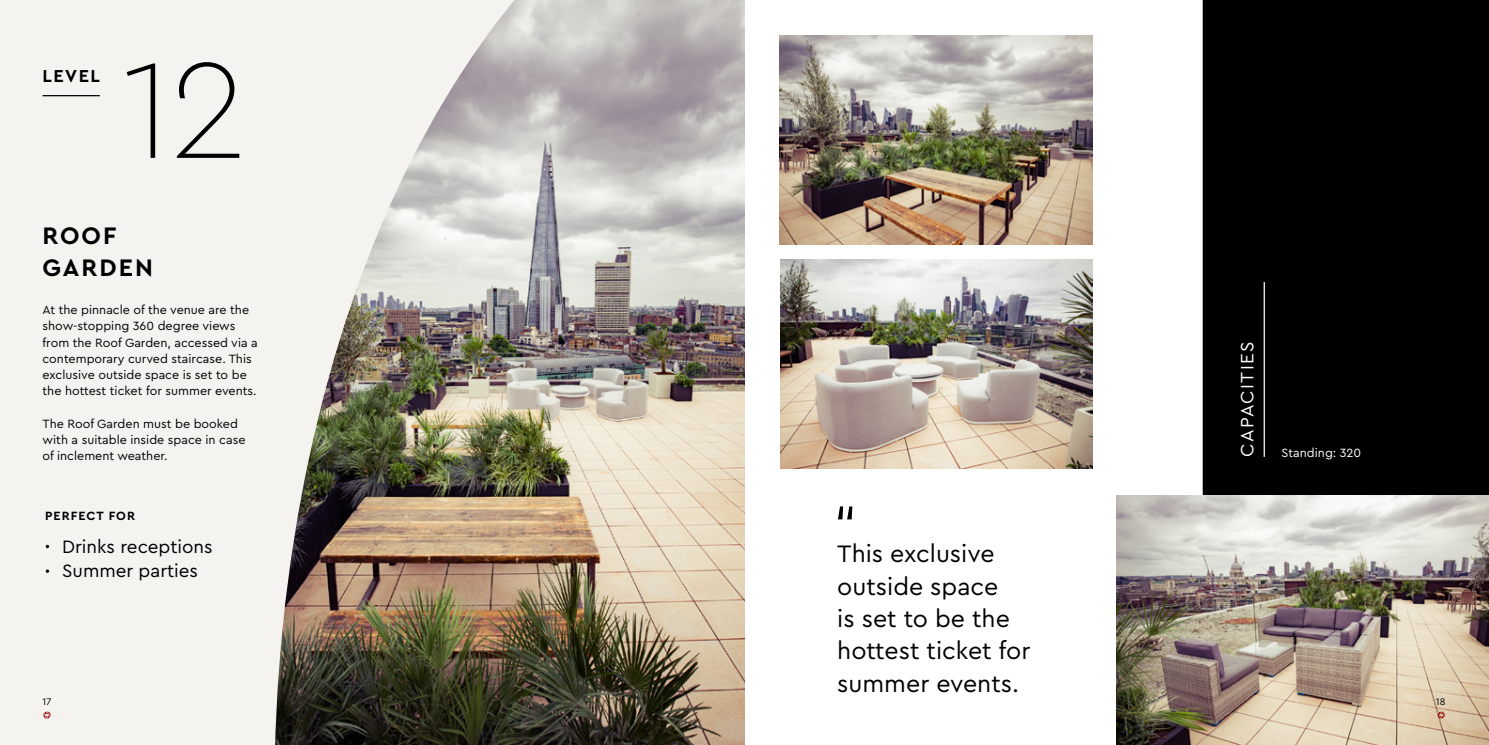
<style>
.page{position:relative;width:1489px;height:745px;background:#fff}
.page>*{position:absolute;margin:0;border:0;box-sizing:border-box;transform-origin:0 0}
.t1{font:100 142.75px "Cera Pro";color:#000}
.t2{font:50.38px "Cera Pro";color:#000}
.t3{font:700 25px/32.5px "Cera Pro";letter-spacing:.08em;color:#000}
.t4{font:24.88px/32.4px "Cera Pro";color:#000}
.t5{font:18.75px/24.4px "Cera Pro";color:#000}
.t6{font:18.75px "Cera Pro";letter-spacing:.08em;color:#fff}
.t7{font:700 18.12px "Cera Pro";letter-spacing:.08em;color:#000}
.t8{font:12.5px/16.2px "Cera Pro";color:#000}
.t9{font:12.5px "Cera Pro";color:#fff}
.t10{font:700 12.5px "Cera Pro";letter-spacing:.08em;color:#000}
.t11{font:10px "Cera Pro";color:#000}
</style>
<div class="page">
<img style="left:733px;top:0;width:11px;height:744px">
<img style="left:0;top:0;width:733px;height:744px">
<hr style="left:43px;top:95px;width:57px;height:1px;background:#000">
<img style="left:780px;top:35px;width:312px;height:209px">
<svg style="left:46px;top:544px;width:3px;height:4px"></svg>
<div style="left:1203px;top:1px;width:285px;height:742px;background:#000"></div>
<hr style="left:1263px;top:282px;width:1px;height:174px;background:#fff">
<img style="left:1116px;top:495px;width:372px;height:249px">
<img style="left:780px;top:259px;width:312px;height:208px">
<svg style="left:43px;top:711px;width:7px;height:7px"></svg>
<svg style="left:1437px;top:711px;width:7px;height:7px"></svg>
<h3 class="t7" style="left:43px;top:64px;width:59px">LEVEL</h3>
<h1 class="t1" style="left:121px;top:15px;width:128px">12</h1>
<h3 class="t3" style="left:43px;top:218px;width:112px">ROOF<br>GARDEN</h3>
<p class="t8" style="left:43px;top:301px;width:217px">At the pinnacle of the venue are the show-stopping 360 degree views from the Roof Garden, accessed via a contemporary curved staircase. This exclusive outside space is set to be the hottest ticket for summer events.</p>
<p class="t8" style="left:43px;top:415px;width:204px">The Roof Garden must be booked with a suitable inside space in case of inclement weather.</p>
<p class="t10" style="left:45px;top:507px;width:91px">PERFECT FOR</p>
<h3 class="t5" style="left:62px;top:533px;width:152px">Drinks receptions<br>Summer parties</h3>
<h2 class="t2" style="left:833px;top:489px;width:25px">“</h2>
<h3 class="t4" style="left:837px;top:536px;width:195px">This exclusive outside space<br>is set to be the hottest ticket for summer events.</h3>
<h3 class="t6" style="left:1234px;top:456px;width:117px;rotate:-90deg">CAPACITIES</h3>
<p class="t9" style="left:1281px;top:444px;width:81px">Standing: 320</p>
<p class="t11" style="left:43px;top:695px;width:10px">17</p>
<p class="t11" style="left:1435px;top:695px;width:11px">18</p>
</div>
